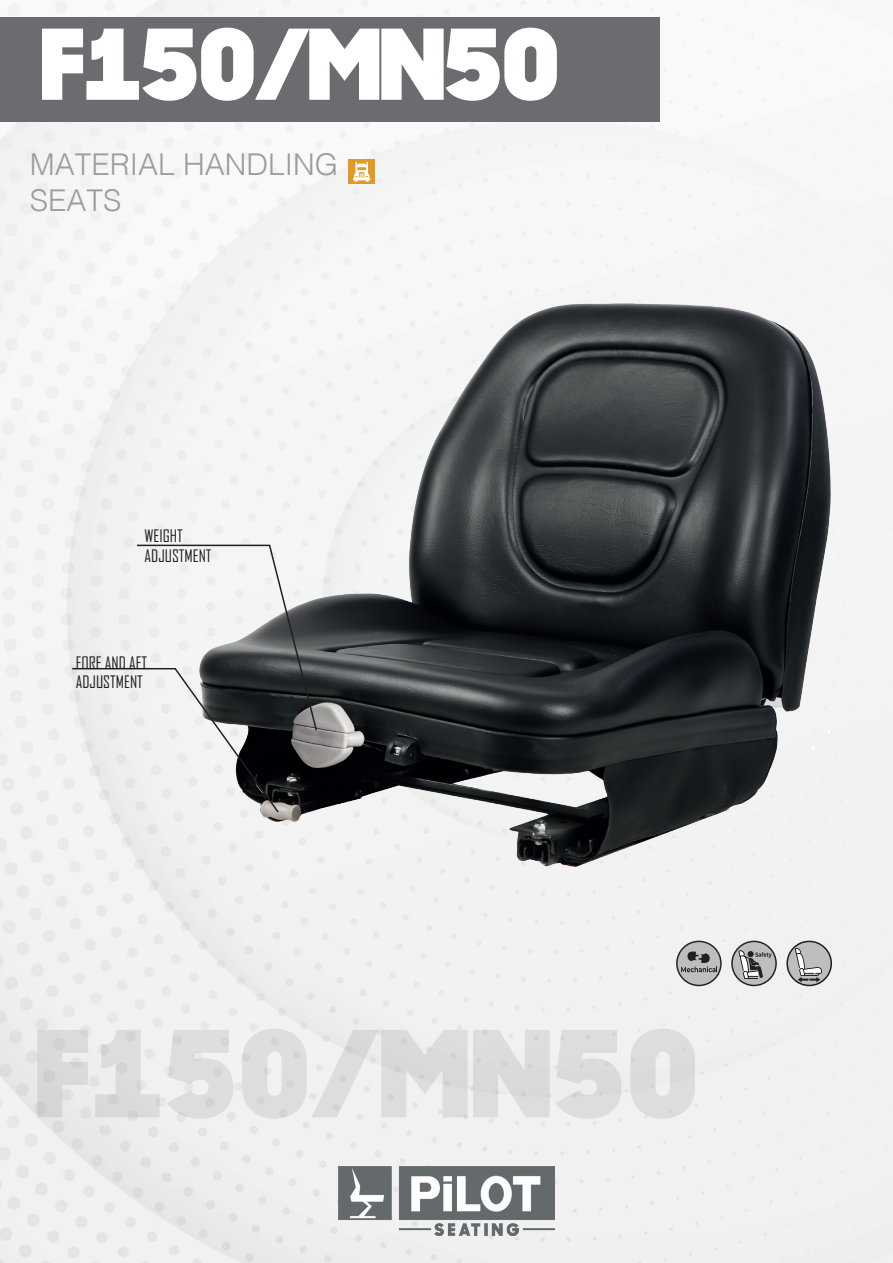
<style>
.page{position:relative;width:893px;height:1263px;background:#f1f2f1}
.page>*{position:absolute;margin:0;border:0;box-sizing:border-box;transform-origin:0 0}
.t1{font:900 97.5px "Sharp Sans No 1";color:#fff}
.t2{font:300 30px/36px "Helvetica";color:#9a9c9d}
.t3{font:16.5px/19.8px "Agency FB";color:#231f20}
</style>
<div class="page">
<div style="left:0;top:17px;width:659px;height:105px;background:#6b6c6f"></div>
<img style="left:339px;top:1167px;width:215px;height:69px">
<img style="left:182px;top:258px;width:681px;height:640px">
<div style="left:349px;top:159px;width:26px;height:25px;background:#e19a24"></div>
<svg style="left:353px;top:162px;width:17px;height:20px"></svg>
<svg style="left:71px;top:544px;width:247px;height:270px"></svg>
<svg style="left:787px;top:941px;width:44px;height:44px"></svg>
<div style="left:786px;top:941px;width:46px;height:45px;border:2px solid #201d1e;border-radius:50%"></div>
<svg style="left:795px;top:948px;width:27px;height:34px"></svg>
<div style="left:677px;top:941px;width:44px;height:44px;background:#bfbebe;border-radius:50%"></div>
<div style="left:676px;top:941px;width:46px;height:45px;border:2px solid #292321;border-radius:50%"></div>
<svg style="left:681px;top:951px;width:36px;height:21px"></svg>
<svg style="left:731px;top:941px;width:46px;height:45px"></svg>
<h1 class="t1" style="left:41px;top:-7px;width:520px">F150/MN50</h1>
<h2 class="t2" style="left:30px;top:144px;width:310px">MATERIAL HANDLING<br>SEATS</h2>
<p class="t3" style="left:145px;top:525px;width:69px">WEIGHT<br>ADJUSTMENT</p>
<p class="t3" style="left:76px;top:652px;width:73px">FORE AND AFT<br>ADJUSTMENT</p>
</div>
